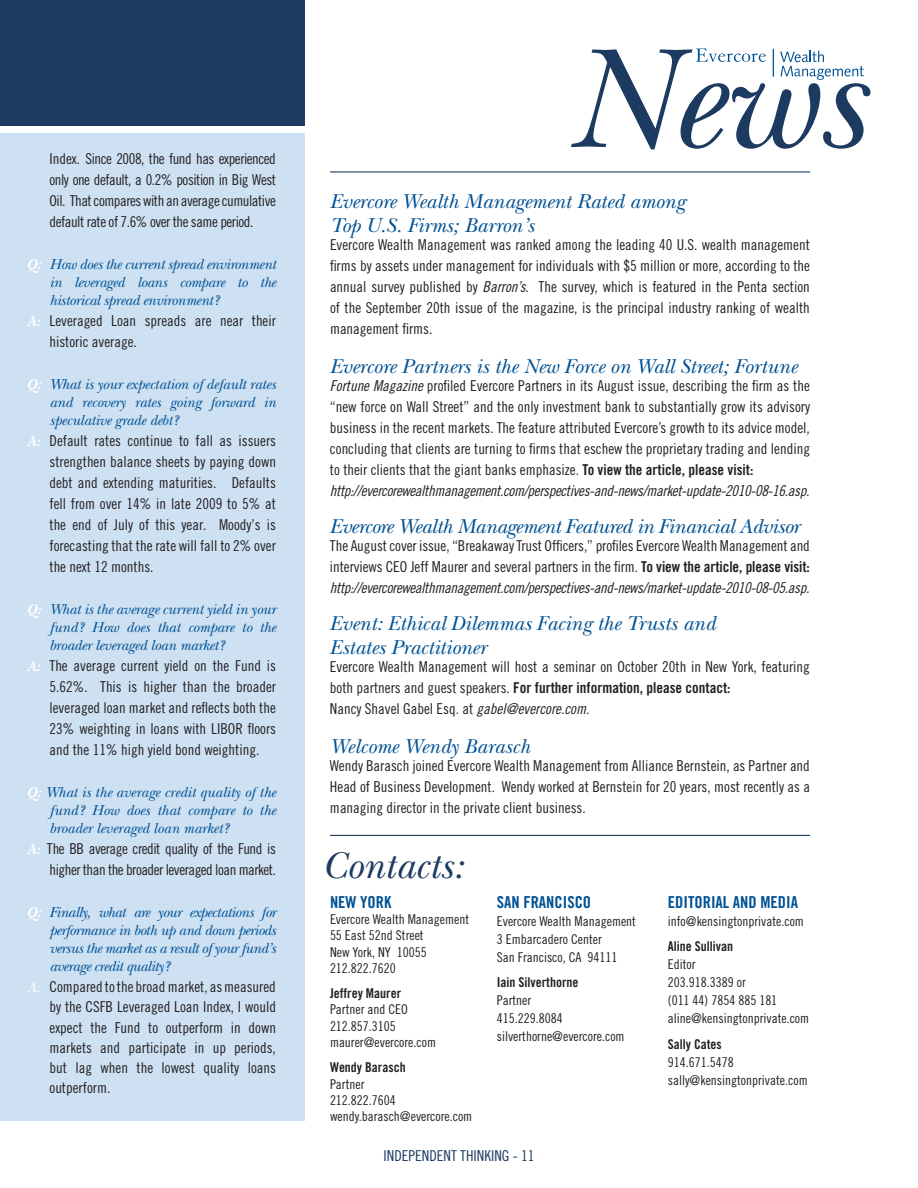
<style>
.page{position:relative;width:918px;height:1188px;background:#fff}
.page>*{position:absolute;margin:0;border:0;box-sizing:border-box;transform-origin:0 0}
.t1{font:italic 147.6px "New Baskerville";color:#1d3b61}
.t2{font:italic 39px "New Baskerville";color:#1d3b61}
.t3{font:italic 21px "New Baskerville";color:#005294}
.t4{font:italic 21px "New Baskerville";letter-spacing:-.02em;color:#005294}
.t5{font:16.5px "Trade Gothic Bold Cond Twenty";color:#005294}
.t6{font:15px/21px "Trade Gothic Cond Eighteen";color:#231f20;text-align:justify}
.t7{font:italic 15px/18px "New Baskerville";letter-spacing:-.01em;color:#005294;text-align:justify}
.t8{font:15px "Trade Gothic Cond Eighteen Obl";letter-spacing:-.025em;color:#231f20}
.t9{font:15px/21px "Trade Gothic Cond Eighteen";letter-spacing:-.03em;color:#231f20;text-align:right}
.t10{font:15px "Trade Gothic Cond Eighteen";color:#1d3b61}
.t11{font:13.5px "Trade Gothic Cond Eighteen";color:#231f20}
.t12{font:13.5px "Trade Gothic Bold Cond Twenty";color:#231f20}
.s1{font-weight:700;color:#fff}
.s2{font-family:"New Baskerville";font-weight:700;font-style:italic;color:#fff}
.s3{font-family:"New Baskerville";font-style:italic;color:#fff}
.s4{font-family:"Trade Gothic Cond Eighteen Obl"}
.s5{font-family:"Trade Gothic Bold Cond Twenty"}
</style>
<div class="page">
<div style="left:0;top:133px;width:305px;height:987px;background:#cee1f3"></div>
<div style="left:0;top:0;width:305px;height:125px;background:#1d3b61"></div>
<svg style="left:696px;top:49px;width:70px;height:13px"></svg>
<svg style="left:780px;top:51px;width:84px;height:29px"></svg>
<svg style="left:773px;top:49px;width:1px;height:28px"></svg>
<hr style="left:330px;top:171px;width:480px;height:1px;background:#1d3b61">
<hr style="left:330px;top:835px;width:480px;height:1px;background:#1d3b61">
<p class="t6" style="left:50px;top:148px;width:228px">Index. Since 2008, the fund has experienced only one default, a 0.2% position in Big West Oil. That compares with an average cumulative default rate of 7.6% over the same period.</p>
<p class="t7" style="left:50px;top:255px;width:228px;text-indent:-22px"><span class="s1">Q:</span> How does the current spread environment in leveraged loans compare to the historical spread environment?</p>
<p class="t6" style="left:50px;top:310px;width:228px;text-indent:-22px"><span class="s2">A:</span> Leveraged Loan spreads are near their historic average.</p>
<p class="t7" style="left:50px;top:375px;width:228px;text-indent:-22px"><span class="s1">Q:</span> What is your expectation of default rates and recovery rates going forward in speculative grade debt?</p>
<p class="t6" style="left:50px;top:430px;width:228px;text-indent:-22px"><span class="s2">A:</span> Default rates continue to fall as issuers strengthen balance sheets by paying down debt and extending maturities. Defaults fell from over 14% in late 2009 to 5% at the end of July of this year. Moody’s is forecasting that the rate will fall to 2% over the next 12 months.</p>
<p class="t7" style="left:50px;top:600px;width:228px;text-indent:-22px"><span class="s1">Q:</span> What is the average current yield in your fund? How does that compare to the broader leveraged loan market?</p>
<p class="t6" style="left:50px;top:655px;width:228px;text-indent:-22px"><span class="s2">A:</span> The average current yield on the Fund is 5.62%. This is higher than the broader leveraged loan market and reflects both the 23% weighting in loans with LIBOR floors and the 11% high yield bond weighting.</p>
<p class="t7" style="left:50px;top:783px;width:228px;text-indent:-22px"><span class="s1">Q:</span> What is the average credit quality of the fund? How does that compare to the broader leveraged loan market?</p>
<p class="t9" style="left:27px;top:838px;width:251px"><span class="s2">A:</span> The BB average credit quality of the Fund is higher than the broader leveraged loan market.</p>
<p class="t7" style="left:50px;top:903px;width:228px;text-indent:-22px"><span class="s1">Q:</span> Finally, what are your expectations for performance in both up and down periods versus the market as a result of your fund’s average credit quality?</p>
<p class="t6" style="left:50px;top:976px;width:228px;line-height:20.2px;text-indent:-22px"><span class="s3">A:</span> Compared to the broad market, as measured by the CSFB Leveraged Loan Index, I would expect the Fund to outperform in down markets and participate in up periods, but lag when the lowest quality loans outperform.</p>
<p class="t1" style="left:566px;top:13px;width:300px">News</p>
<p class="t3" style="left:330px;top:189px;width:356px">Evercore Wealth Management Rated among</p>
<p class="t3" style="left:330px;top:213px;width:206px">Top U.S. Firms; Barron’s</p>
<p class="t6" style="left:330px;top:234px;width:482px">Evercore Wealth Management was ranked among the leading 40 U.S. wealth management firms by assets under management for individuals with $5 million or more, according to the annual survey published by <span class="s4">Barron’s</span>. The survey, which is featured in the Penta section of the September 20th issue of the magazine, is the principal industry ranking of wealth management firms.</p>
<p class="t3" style="left:330px;top:354px;width:469px">Evercore Partners is the New Force on Wall Street; Fortune</p>
<p class="t6" style="left:330px;top:375px;width:482px"><span class="s4">Fortune Magazine</span> profiled Evercore Partners in its August issue, describing the firm as the “new force on Wall Street” and the only investment bank to substantially grow its advisory business in the recent markets. The feature attributed Evercore’s growth to its advice model, concluding that clients are turning to firms that eschew the proprietary trading and lending to their clients that the giant banks emphasize. <span class="s5">To view the article, please visit:</span></p>
<p class="t8" style="left:330px;top:481px;width:481px">http://evercorewealthmanagement.com/perspectives-and-news/market-update-2010-08-16.asp.</p>
<p class="t4" style="left:330px;top:514px;width:471px">Evercore Wealth Management Featured in Financial Advisor</p>
<p class="t6" style="left:330px;top:535px;width:481px">The August cover issue, “Breakaway Trust Officers,” profiles Evercore Wealth Management and interviews CEO Jeff Maurer and several partners in the firm. <span class="s5">To view the article, please visit:</span></p>
<p class="t8" style="left:330px;top:579px;width:481px">http://evercorewealthmanagement.com/perspectives-and-news/market-update-2010-08-05.asp.</p>
<p class="t3" style="left:330px;top:611px;width:387px">Event: Ethical Dilemmas Facing the Trusts and</p>
<p class="t3" style="left:330px;top:635px;width:158px">Estates Practitioner</p>
<p class="t6" style="left:330px;top:656px;width:481px">Evercore Wealth Management will host a seminar on October 20th in New York, featuring both partners and guest speakers. <span class="s5">For further information, please contact:</span></p>
<p class="t6" style="left:330px;top:698px;width:261px">Nancy Shavel Gabel Esq. at <span class="s4">gabel@evercore.com.</span></p>
<p class="t3" style="left:330px;top:734px;width:201px">Welcome Wendy Barasch</p>
<p class="t6" style="left:330px;top:755px;width:482px">Wendy Barasch joined Evercore Wealth Management from Alliance Bernstein, as Partner and Head of Business Development. Wendy worked at Bernstein for 20 years, most recently as a managing director in the private client business.</p>
<p class="t2" style="left:322px;top:843px;width:143px">Contacts:</p>
<p class="t5" style="left:330px;top:892px;width:63px">NEW YORK</p>
<p class="t11" style="left:330px;top:911px;width:141px">Evercore Wealth Management</p>
<p class="t11" style="left:330px;top:928px;width:95px">55 East 52nd Street</p>
<p class="t11" style="left:330px;top:944px;width:98px">New York, NY 10055</p>
<p class="t11" style="left:330px;top:960px;width:67px">212.822.7620</p>
<p class="t12" style="left:330px;top:985px;width:73px">Jeffrey Maurer</p>
<p class="t11" style="left:330px;top:1002px;width:79px">Partner and CEO</p>
<p class="t11" style="left:330px;top:1018px;width:67px">212.857.3105</p>
<p class="t11" style="left:330px;top:1034px;width:108px">maurer@evercore.com</p>
<p class="t12" style="left:330px;top:1059px;width:77px">Wendy Barasch</p>
<p class="t11" style="left:330px;top:1076px;width:36px">Partner</p>
<p class="t11" style="left:330px;top:1092px;width:67px">212.822.7604</p>
<p class="t11" style="left:330px;top:1108px;width:144px">wendy.barasch@evercore.com</p>
<p class="t5" style="left:497px;top:892px;width:96px">SAN FRANCISCO</p>
<p class="t11" style="left:497px;top:913px;width:141px">Evercore Wealth Management</p>
<p class="t11" style="left:497px;top:931px;width:106px">3 Embarcadero Center</p>
<p class="t11" style="left:497px;top:949px;width:122px">San Francisco, CA 94111</p>
<p class="t12" style="left:497px;top:974px;width:83px">Iain Silverthorne</p>
<p class="t11" style="left:497px;top:993px;width:36px">Partner</p>
<p class="t11" style="left:497px;top:1011px;width:67px">415.229.8084</p>
<p class="t11" style="left:497px;top:1029px;width:129px">silverthorne@evercore.com</p>
<p class="t10" style="left:384px;top:1147px;width:152px">INDEPENDENT THINKING - 11</p>
<p class="t5" style="left:668px;top:892px;width:132px">EDITORIAL AND MEDIA</p>
<p class="t11" style="left:668px;top:913px;width:138px">info@kensingtonprivate.com</p>
<p class="t12" style="left:668px;top:938px;width:67px">Aline Sullivan</p>
<p class="t11" style="left:668px;top:957px;width:29px">Editor</p>
<p class="t11" style="left:668px;top:975px;width:79px">203.918.3389 or</p>
<p class="t11" style="left:668px;top:993px;width:111px">(011 44) 7854 885 181</p>
<p class="t11" style="left:668px;top:1011px;width:143px">aline@kensingtonprivate.com</p>
<p class="t12" style="left:668px;top:1036px;width:55px">Sally Cates</p>
<p class="t11" style="left:668px;top:1054px;width:67px">914.671.5478</p>
<p class="t11" style="left:668px;top:1072px;width:141px">sally@kensingtonprivate.com</p>
</div>
